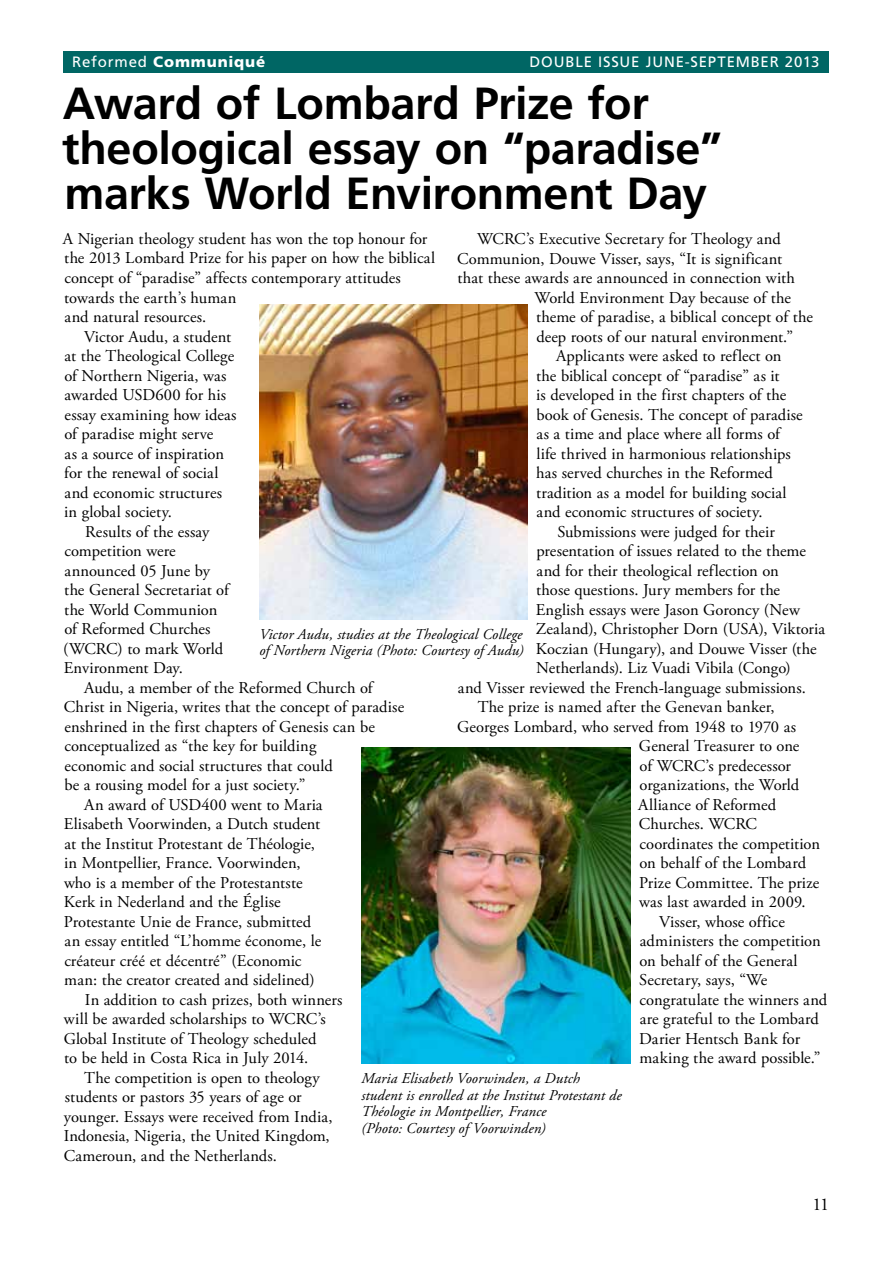
<style>
.page{position:relative;width:893px;height:1263px;background:#fff}
.page>*{position:absolute;margin:0;border:0;box-sizing:border-box;transform-origin:0 0}
.t1{font:700 45px/45px "Frutiger LT Std";letter-spacing:-.01em;color:#000}
.t2{font:18px "Adobe Garamond Pro";color:#000}
.t3{font:16.5px "Adobe Garamond Pro";letter-spacing:.005em;color:#000}
.t4{font:italic 15px/16.5px "Adobe Garamond Pro";letter-spacing:.005em;color:#000}
.t5{font:15px "Frutiger LT Std";letter-spacing:.055em;color:#fff}
.t6{font:900 15px "Frutiger LT Std";letter-spacing:.06em;color:#fff}
.s1{font-weight:400}
</style>
<div class="page">
<div style="left:64px;top:51px;width:765px;height:21px;background:#006664"></div>
<img style="left:259px;top:304px;width:268px;height:315px">
<img style="left:361px;top:747px;width:269px;height:317px">
<p class="t6" style="left:72px;top:52px;width:194px"><span class="s1">REFORMED</span> Communiqué</p>
<p class="t5" style="left:529px;top:53px;width:291px">DOUBLE ISSUE JUNE-SEPTEMBER 2013</p>
<h1 class="t1" style="left:62px;top:81px;width:661px">Award of Lombard Prize for theological essay on “paradise” marks World Environment Day</h1>
<p class="t3" style="left:63px;top:229px;width:366px">A Nigerian theology student has won the top honour for</p>
<p class="t3" style="left:64px;top:248px;width:372px">the 2013 Lombard Prize for his paper on how the biblical</p>
<p class="t3" style="left:64px;top:268px;width:338px">concept of “paradise” affects contemporary attitudes</p>
<p class="t3" style="left:64px;top:287px;width:174px">towards the earth’s human</p>
<p class="t3" style="left:65px;top:307px;width:143px">and natural resources.</p>
<p class="t3" style="left:84px;top:326px;width:149px">Victor Audu, a student</p>
<p class="t3" style="left:65px;top:346px;width:171px">at the Theological College</p>
<p class="t3" style="left:64px;top:365px;width:164px">of Northern Nigeria, was</p>
<p class="t3" style="left:65px;top:385px;width:163px">awarded USD600 for his</p>
<p class="t3" style="left:65px;top:404px;width:173px">essay examining how ideas</p>
<p class="t3" style="left:64px;top:424px;width:150px">of paradise might serve</p>
<p class="t3" style="left:65px;top:443px;width:161px">as a source of inspiration</p>
<p class="t3" style="left:64px;top:463px;width:156px">for the renewal of social</p>
<p class="t3" style="left:65px;top:482px;width:159px">and economic structures</p>
<p class="t3" style="left:64px;top:502px;width:109px">in global society.</p>
<p class="t3" style="left:85px;top:521px;width:126px">Results of the essay</p>
<p class="t3" style="left:64px;top:541px;width:113px">competition were</p>
<p class="t3" style="left:65px;top:560px;width:147px">announced 05 June by</p>
<p class="t3" style="left:64px;top:580px;width:166px">the General Secretariat of</p>
<p class="t3" style="left:64px;top:599px;width:155px">the World Communion</p>
<p class="t3" style="left:64px;top:619px;width:148px">of Reformed Churches</p>
<p class="t3" style="left:63px;top:638px;width:161px">(WCRC) to mark World</p>
<p class="t3" style="left:64px;top:658px;width:120px">Environment Day.</p>
<p class="t3" style="left:84px;top:677px;width:290px">Audu, a member of the Reformed Church of</p>
<p class="t3" style="left:64px;top:697px;width:342px">Christ in Nigeria, writes that the concept of paradise</p>
<p class="t3" style="left:65px;top:716px;width:312px">enshrined in the first chapters of Genesis can be</p>
<p class="t3" style="left:64px;top:736px;width:254px">conceptualized as “the key for building</p>
<p class="t3" style="left:65px;top:755px;width:270px">economic and social structures that could</p>
<p class="t3" style="left:64px;top:775px;width:242px">be a rousing model for a just society.”</p>
<p class="t3" style="left:84px;top:794px;width:240px">An award of USD400 went to Maria</p>
<p class="t3" style="left:64px;top:814px;width:258px">Elisabeth Voorwinden, a Dutch student</p>
<p class="t3" style="left:65px;top:833px;width:252px">at the Institut Protestant de Théologie,</p>
<p class="t3" style="left:64px;top:853px;width:238px">in Montpellier, France. Voorwinden,</p>
<p class="t3" style="left:64px;top:872px;width:240px">who is a member of the Protestantste</p>
<p class="t3" style="left:64px;top:892px;width:218px">Kerk in Nederland and the Église</p>
<p class="t3" style="left:64px;top:911px;width:249px">Protestante Unie de France, submitted</p>
<p class="t3" style="left:65px;top:931px;width:258px">an essay entitled “L’homme économe, le</p>
<p class="t3" style="left:64px;top:950px;width:239px">créateur créé et décentré” (Economic</p>
<p class="t3" style="left:64px;top:970px;width:252px">man: the creator created and sidelined)</p>
<p class="t3" style="left:85px;top:989px;width:259px">In addition to cash prizes, both winners</p>
<p class="t3" style="left:64px;top:1009px;width:263px">will be awarded scholarships to WCRC’s</p>
<p class="t3" style="left:64px;top:1028px;width:254px">Global Institute of Theology scheduled</p>
<p class="t3" style="left:64px;top:1048px;width:246px">to be held in Costa Rica in July 2014.</p>
<p class="t3" style="left:84px;top:1067px;width:237px">The competition is open to theology</p>
<p class="t3" style="left:65px;top:1087px;width:239px">students or pastors 35 years of age or</p>
<p class="t3" style="left:64px;top:1106px;width:270px">younger. Essays were received from India,</p>
<p class="t3" style="left:64px;top:1126px;width:268px">Indonesia, Nigeria, the United Kingdom,</p>
<p class="t3" style="left:64px;top:1145px;width:215px">Cameroun, and the Netherlands.</p>
<p class="t3" style="left:477px;top:229px;width:305px">WCRC’s Executive Secretary for Theology and</p>
<p class="t3" style="left:457px;top:248px;width:327px">Communion, Douwe Visser, says, “It is significant</p>
<p class="t3" style="left:457px;top:268px;width:339px">that these awards are announced in connection with</p>
<p class="t3" style="left:535px;top:287px;width:258px">World Environment Day because of the</p>
<p class="t3" style="left:536px;top:307px;width:278px">theme of paradise, a biblical concept of the</p>
<p class="t3" style="left:536px;top:326px;width:258px">deep roots of our natural environment.”</p>
<p class="t3" style="left:556px;top:346px;width:227px">Applicants were asked to reflect on</p>
<p class="t3" style="left:536px;top:365px;width:245px">the biblical concept of “paradise” as it</p>
<p class="t3" style="left:536px;top:385px;width:252px">is developed in the first chapters of the</p>
<p class="t3" style="left:536px;top:405px;width:268px">book of Genesis. The concept of paradise</p>
<p class="t3" style="left:537px;top:424px;width:245px">as a time and place where all forms of</p>
<p class="t3" style="left:536px;top:444px;width:256px">life thrived in harmonious relationships</p>
<p class="t3" style="left:536px;top:463px;width:238px">has served churches in the Reformed</p>
<p class="t3" style="left:536px;top:483px;width:252px">tradition as a model for building social</p>
<p class="t3" style="left:537px;top:502px;width:227px">and economic structures of society.</p>
<p class="t3" style="left:557px;top:522px;width:219px">Submissions were judged for their</p>
<p class="t3" style="left:536px;top:541px;width:271px">presentation of issues related to the theme</p>
<p class="t3" style="left:537px;top:561px;width:244px">and for their theological reflection on</p>
<p class="t3" style="left:536px;top:580px;width:245px">those questions. Jury members for the</p>
<p class="t3" style="left:536px;top:600px;width:266px">English essays were Jason Goroncy (New</p>
<p class="t3" style="left:536px;top:619px;width:291px">Zealand), Christopher Dorn (USA), Viktoria</p>
<p class="t3" style="left:536px;top:639px;width:282px">Koczian (Hungary), and Douwe Visser (the</p>
<p class="t3" style="left:536px;top:658px;width:256px">Netherlands). Liz Vuadi Vibila (Congo)</p>
<p class="t3" style="left:458px;top:678px;width:349px">and Visser reviewed the French-language submissions.</p>
<p class="t3" style="left:478px;top:697px;width:298px">The prize is named after the Genevan banker,</p>
<p class="t3" style="left:457px;top:717px;width:340px">Georges Lombard, who served from 1948 to 1970 as</p>
<p class="t3" style="left:639px;top:736px;width:162px">General Treasurer to one</p>
<p class="t3" style="left:639px;top:756px;width:153px">of WCRC’s predecessor</p>
<p class="t3" style="left:639px;top:775px;width:161px">organizations, the World</p>
<p class="t3" style="left:638px;top:795px;width:139px">Alliance of Reformed</p>
<p class="t3" style="left:639px;top:814px;width:120px">Churches. WCRC</p>
<p class="t3" style="left:639px;top:834px;width:182px">coordinates the competition</p>
<p class="t3" style="left:639px;top:853px;width:168px">on behalf of the Lombard</p>
<p class="t3" style="left:639px;top:873px;width:182px">Prize Committee. The prize</p>
<p class="t3" style="left:639px;top:892px;width:168px">was last awarded in 2009.</p>
<p class="t3" style="left:659px;top:912px;width:127px">Visser, whose office</p>
<p class="t3" style="left:640px;top:931px;width:182px">administers the competition</p>
<p class="t3" style="left:639px;top:951px;width:160px">on behalf of the General</p>
<p class="t3" style="left:639px;top:970px;width:130px">Secretary, says, “We</p>
<p class="t3" style="left:639px;top:990px;width:189px">congratulate the winners and</p>
<p class="t3" style="left:640px;top:1009px;width:181px">are grateful to the Lombard</p>
<p class="t3" style="left:639px;top:1029px;width:163px">Darier Hentsch Bank for</p>
<p class="t3" style="left:639px;top:1048px;width:183px">making the award possible.”</p>
<p class="t4" style="left:259px;top:626px;width:266px">Victor Audu, studies at the Theological College of Northern Nigeria (Photo: Courtesy of Audu)</p>
<p class="t4" style="left:361px;top:1071px;width:262px">Maria Elisabeth Voorwinden, a Dutch student is enrolled at the Institut Protestant de Théologie in Montpellier, France<br>(Photo: Courtesy of Voorwinden)</p>
<p class="t2" style="left:813px;top:1193px;width:18px">11</p>
</div>
